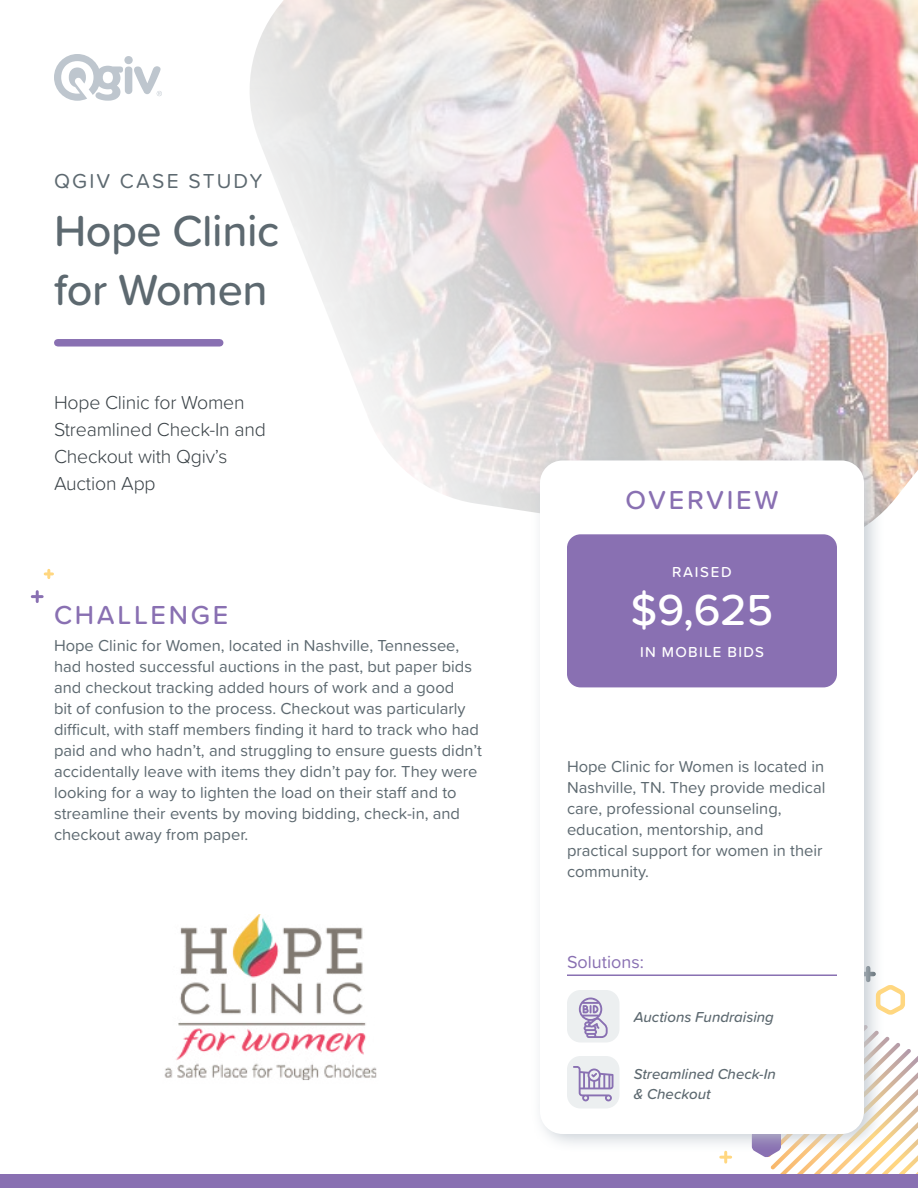
<style>
.page{position:relative;width:918px;height:1188px;background:#fff}
.page>*{position:absolute;margin:0;border:0;box-sizing:border-box;transform-origin:0 0}
.t1{font:500 45px/58.5px "Proxima Soft";letter-spacing:-.01em;color:#5d6970}
.t2{font:500 45px "Proxima Soft";color:#fff}
.t3{font:500 27px "Proxima Soft";letter-spacing:.1em;color:#8970b2}
.t4{font:21px "Proxima Soft";letter-spacing:.1em;color:#5d6970}
.t5{font:300 19.5px/27px "Proxima Soft";letter-spacing:-.01em;color:#394146}
.t6{font:18px "Proxima Soft";color:#8970b2}
.t7{font:16.5px/21px "Proxima Soft";color:#5d6970}
.t8{font:italic 500 15px/19.5px "Proxima Soft";color:#5d6970}
.t9{font:500 15px "Proxima Soft";letter-spacing:.09em;color:#fff}
</style>
<div class="page">
<svg style="left:220px;top:0;width:698px;height:512px"></svg>
<div style="left:0;top:1174px;width:918px;height:14px;background:#8970b2"></div>
<div style="left:531px;top:450px;width:353px;height:702px;background:#bec6ce;opacity:.8"></div>
<div style="left:540px;top:460px;width:324px;height:674px;background:#fff;border-radius:22px"></div>
<svg style="left:32px;top:592px;width:10px;height:10px"></svg>
<svg style="left:721px;top:1152px;width:10px;height:10px"></svg>
<svg style="left:45px;top:570px;width:7px;height:8px"></svg>
<svg style="left:752px;top:981px;width:166px;height:193px"></svg>
<svg style="left:54px;top:54px;width:108px;height:47px"></svg>
<img style="left:164px;top:914px;width:213px;height:166px">
<div style="left:58px;top:339px;width:162px;height:8px;background:#8970b2"></div>
<div style="left:567px;top:1056px;width:53px;height:52px;background:#eceff0;border-radius:14px"></div>
<hr style="left:567px;top:974px;width:270px;height:2px;background:#8970b2">
<div style="left:567px;top:534px;width:270px;height:153px;background:#8970b2;border-radius:14px"></div>
<div style="left:567px;top:990px;width:53px;height:52px;background:#eceff0;border-radius:14px"></div>
<svg style="left:579px;top:998px;width:29px;height:40px"></svg>
<svg style="left:573px;top:1066px;width:41px;height:35px"></svg>
<p class="t4" style="left:54px;top:165px;width:210px">QGIV CASE STUDY</p>
<h1 class="t1" style="left:54px;top:200px;width:227px">Hope Clinic for Women</h1>
<p class="t5" style="left:54px;top:388px;width:213px">Hope Clinic for Women<br>Streamlined Check-In and<br>Checkout with Qgiv’s<br>Auction App</p>
<h2 class="t3" style="left:54px;top:594px;width:176px">CHALLENGE</h2>
<p class="t7" style="left:54px;top:635px;width:430px">Hope Clinic for Women, located in Nashville, Tennessee, had hosted successful auctions in the past, but paper bids and checkout tracking added hours of work and a good<br>bit of confusion to the process. Checkout was particularly difficult, with staff members finding it hard to track who had paid and who hadn’t, and struggling to ensure guests didn’t accidentally leave with items they didn’t pay for. They were looking for a way to lighten the load on their staff and to streamline their events by moving bidding, check-in, and checkout away from paper.</p>
<h2 class="t3" style="left:625px;top:480px;width:155px">OVERVIEW</h2>
<p class="t9" style="left:672px;top:561px;width:61px">RAISED</p>
<h1 class="t2" style="left:631px;top:576px;width:144px">$9,625</h1>
<p class="t9" style="left:640px;top:640px;width:125px">IN MOBILE BIDS</p>
<p class="t7" style="left:567px;top:755px;width:260px">Hope Clinic for Women is located in<br>Nashville, TN. They provide medical care, professional counseling, education, mentorship, and practical support for women in their community.</p>
<p class="t6" style="left:567px;top:948px;width:78px">Solutions:</p>
<p class="t8" style="left:634px;top:1007px;width:142px">Auctions Fundraising</p>
<p class="t8" style="left:634px;top:1064px;width:144px">Streamlined Check-In &amp; Checkout</p>
</div>
